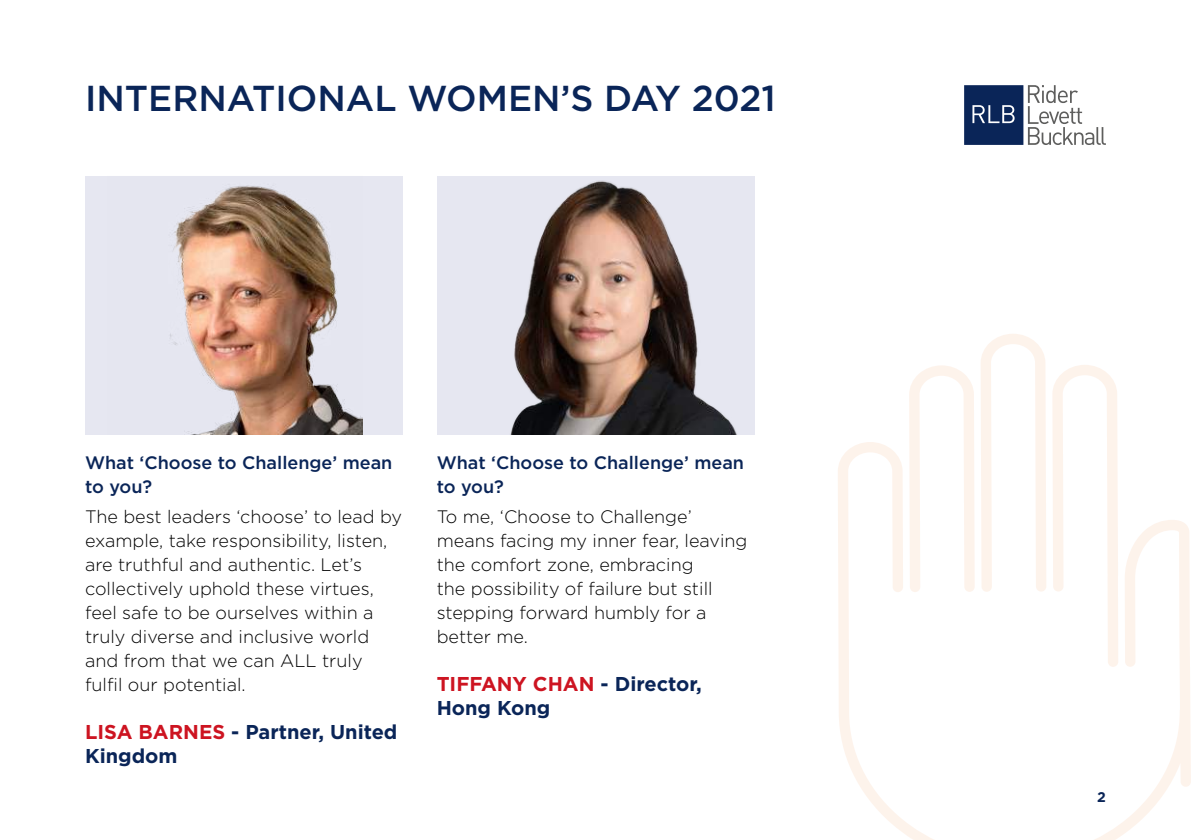
<style>
.page{position:relative;width:1191px;height:840px;background:#fff}
.page>*{position:absolute;margin:0;border:0;box-sizing:border-box;transform-origin:0 0}
.t1{font:500 36px "Gotham";color:#0a2558}
.t2{font:700 20px/24px "Gotham";color:#0a2558}
.t3{font:300 18px/24px "Gotham";color:#000}
.t4{font:500 18px/24px "Gotham";color:#0a2558}
.t5{font:700 14px "Gotham";color:#0a2558}
.s1{color:#cd1421}
</style>
<div class="page">
<svg style="left:964px;top:85px;width:142px;height:60px"></svg>
<div style="left:85px;top:176px;width:318px;height:258px;background:#e6e7f1"></div>
<img style="left:170px;top:185px;width:193px;height:249px">
<img style="left:437px;top:176px;width:317px;height:258px">
<svg style="left:838px;top:334px;width:353px;height:505px"></svg>
<h1 class="t1" style="left:85px;top:85px;width:692px">INTERNATIONAL WOMEN’S DAY 2021</h1>
<p class="t4" style="left:85px;top:451px;width:309px">What ‘Choose to Challenge’ mean to you?</p>
<p class="t3" style="left:85px;top:505px;width:318px">The best leaders ‘choose’ to lead by example, take responsibility, listen, are truthful and authentic. Let’s collectively uphold these virtues, feel safe to be ourselves within a truly diverse and inclusive world and from that we can ALL truly fulfil our potential.</p>
<p class="t2" style="left:85px;top:721px;width:314px"><span class="s1">LISA BARNES</span> - Partner, United<br>Kingdom</p>
<p class="t4" style="left:437px;top:451px;width:309px">What ‘Choose to Challenge’ mean to you?</p>
<p class="t3" style="left:437px;top:505px;width:312px">To me, ‘Choose to Challenge’ means facing my inner fear, leaving the comfort zone, embracing<br>the possibility of failure but still stepping forward humbly for a better me.</p>
<p class="t2" style="left:437px;top:673px;width:266px"><span class="s1">TIFFANY CHAN</span> - Director,<br>Hong Kong</p>
<p class="t5" style="left:1097px;top:791px;width:10px">2</p>
</div>
